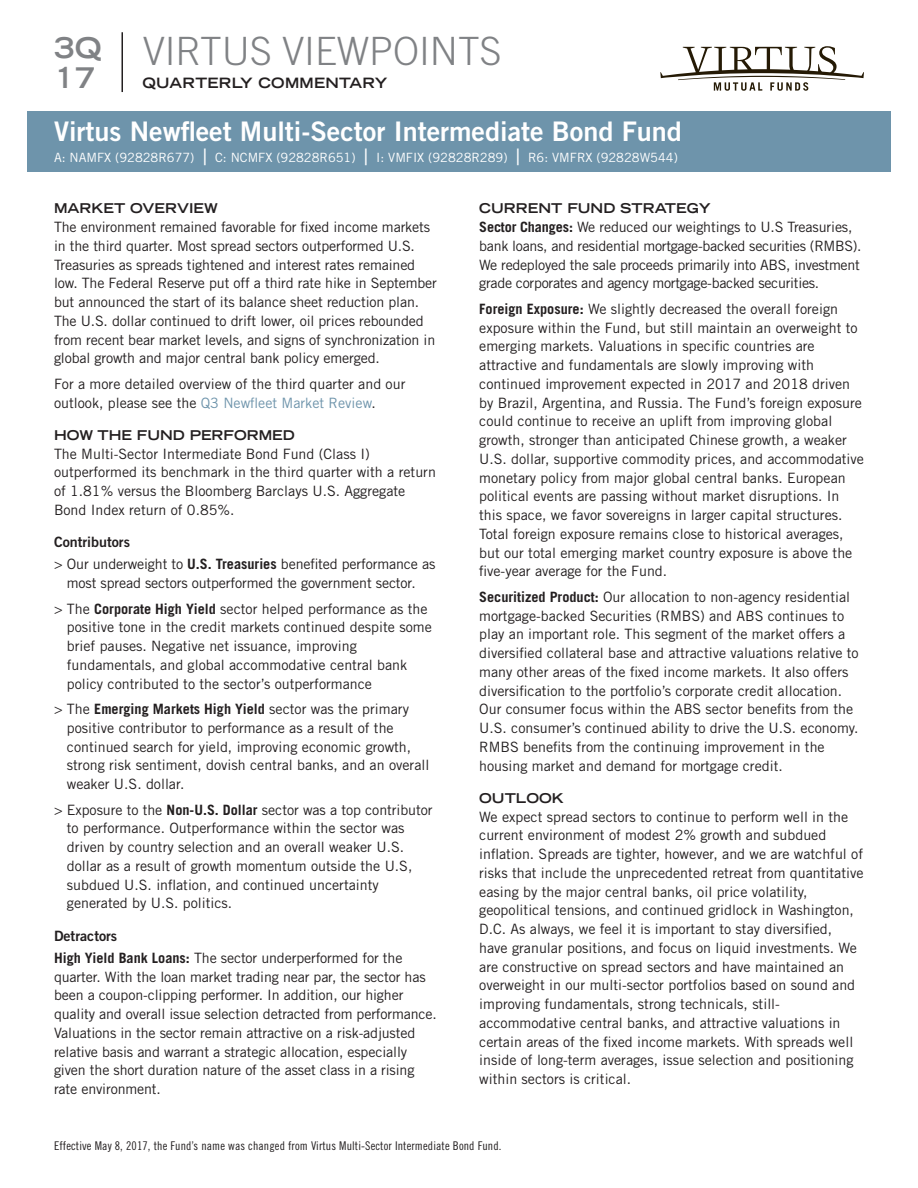
<style>
.page{position:relative;width:918px;height:1188px;background:#fff}
.page>*{position:absolute;margin:0;border:0;box-sizing:border-box;transform-origin:0 0}
.t1{font:300 39px "Trade Gothic LT Std";color:#808285}
.t2{font:700 expanded 28.5px/30px "Trade Gothic LH";color:#808285}
.Body_Copy{font:27px "Trade Gothic LT Std Bd 2";color:#fff}
.Body_Copy-2{font:14.25px/18.8px "Trade Gothic LT Std";color:#231f20}
.Body_Copy-3{font:14.25px/18.8px "Trade Gothic LT Std";letter-spacing:-.02em;color:#231f20}
.Body_Copy-4{font:14.25px "Trade Gothic LT Std Bd 2";color:#231f20}
.t3{font:700 expanded 14.25px "Trade Gothic LH";letter-spacing:.02em;color:#231f20}
.Paragraph_Headings{font:700 expanded 13.5px "Trade Gothic LH";color:#231f20}
.Body_Copy-5{font:12.75px "Trade Gothic LT Std";color:#fff}
.t4{font:12px "Trade Gothic Cond Eighteen";letter-spacing:.01em;color:#231f20}
.s1{font-size:22.5px}
.s2{color:#6e94ab}
.s3{font-weight:700}
</style>
<div class="page">
<svg style="left:660px;top:46px;width:204px;height:45px"></svg>
<hr style="left:122px;top:32px;width:1px;height:60px;background:#231f20">
<div style="left:27px;top:111px;width:864px;height:61px;background:#6e94ab"></div>
<p class="t1" style="left:143px;top:28px;width:360px">VIRTUS VIEWPOINTS</p>
<p class="t3" style="left:142px;top:74px;width:246px">QUARTERLY COMMENTARY</p>
<p class="t2" style="left:54px;top:32px;width:49px">3Q<br>17</p>
<p class="Body_Copy" style="left:54px;top:115px;width:629px">Virtus Newfleet Multi-Sector Intermediate Bond Fund</p>
<p class="Body_Copy-5" style="left:54px;top:150px;width:625px">A: NAMFX (92828R677) <span class="s1">|</span> C: NCMFX (92828R651) <span class="s1">|</span> I: VMFIX (92828R289) <span class="s1">|</span> R6: VMFRX (92828W544)</p>
<p class="Paragraph_Headings" style="left:54px;top:200px;width:165px">MARKET OVERVIEW</p>
<p class="Body_Copy-2" style="left:54px;top:217px;width:384px">The environment remained favorable for fixed income markets in the third quarter. Most spread sectors outperformed U.S.<br>Treasuries as spreads tightened and interest rates remained low. The Federal Reserve put off a third rate hike in September but announced the start of its balance sheet reduction plan.<br>The U.S. dollar continued to drift lower, oil prices rebounded from recent bear market levels, and signs of synchronization in global growth and major central bank policy emerged.</p>
<p class="Body_Copy-2" style="left:54px;top:374px;width:353px">For a more detailed overview of the third quarter and our outlook, please see the <span class="s2">Q3 Newfleet Market Review</span>.</p>
<p class="Paragraph_Headings" style="left:54px;top:426px;width:242px">HOW THE FUND PERFORMED</p>
<p class="Body_Copy-2" style="left:54px;top:444px;width:383px">The Multi-Sector Intermediate Bond Fund (Class I) outperformed its benchmark in the third quarter with a return of 1.81% versus the Bloomberg Barclays U.S. Aggregate Bond Index return of 0.85%.</p>
<p class="Body_Copy-4" style="left:54px;top:533px;width:77px">Contributors</p>
<p class="Body_Copy-2" style="left:54px;top:555px;width:383px;text-align:center">&gt; Our underweight to <span class="s3">U.S. Treasuries</span> benefited performance as most spread sectors outperformed the government sector.</p>
<p class="Body_Copy-2" style="left:67px;top:599px;width:366px;text-indent:-13px">&gt; The <span class="s3">Corporate High Yield</span> sector helped performance as the positive tone in the credit markets continued despite some brief pauses. Negative net issuance, improving fundamentals, and global accommodative central bank policy contributed to the sector’s outperformance</p>
<p class="Body_Copy-2" style="left:67px;top:699px;width:364px;text-indent:-13px">&gt; The <span class="s3">Emerging Markets High Yield</span> sector was the primary positive contributor to performance as a result of the continued search for yield, improving economic growth, strong risk sentiment, dovish central banks, and an overall weaker U.S. dollar.</p>
<p class="Body_Copy-2" style="left:67px;top:800px;width:367px;text-indent:-13px">&gt; Exposure to the <span class="s3">Non-U.S. Dollar</span> sector was a top contributor to performance. Outperformance within the sector was driven by country selection and an overall weaker U.S. dollar as a result of growth momentum outside the U.S, subdued U.S. inflation, and continued uncertainty generated by U.S. politics.</p>
<p class="Body_Copy-4" style="left:54px;top:927px;width:65px">Detractors</p>
<p class="Body_Copy-2" style="left:54px;top:948px;width:384px"><span class="s3">High Yield Bank Loans:</span> The sector underperformed for the quarter. With the loan market trading near par, the sector has been a coupon-clipping performer. In addition, our higher quality and overall issue selection detracted from performance.<br>Valuations in the sector remain attractive on a risk-adjusted relative basis and warrant a strategic allocation, especially given the short duration nature of the asset class in a rising rate environment.</p>
<p class="Paragraph_Headings" style="left:479px;top:200px;width:233px">CURRENT FUND STRATEGY</p>
<p class="Body_Copy-3" style="left:479px;top:217px;width:384px"><span class="s3">Sector Changes:</span> We reduced our weightings to U.S Treasuries, bank loans, and residential mortgage-backed securities (RMBS).<br>We redeployed the sale proceeds primarily into ABS, investment grade corporates and agency mortgage-backed securities.</p>
<p class="Body_Copy-2" style="left:479px;top:299px;width:386px"><span class="s3">Foreign Exposure:</span> We slightly decreased the overall foreign exposure within the Fund, but still maintain an overweight to emerging markets. Valuations in specific countries are attractive and fundamentals are slowly improving with continued improvement expected in 2017 and 2018 driven by Brazil, Argentina, and Russia. The Fund’s foreign exposure could continue to receive an uplift from improving global growth, stronger than anticipated Chinese growth, a weaker U.S. dollar, supportive commodity prices, and accommodative monetary policy from major global central banks. European political events are passing without market disruptions. In this space, we favor sovereigns in larger capital structures.<br>Total foreign exposure remains close to historical averages, but our total emerging market country exposure is above the five-year average for the Fund.</p>
<p class="Body_Copy-2" style="left:479px;top:587px;width:381px"><span class="s3">Securitized Product:</span> Our allocation to non-agency residential mortgage-backed Securities (RMBS) and ABS continues to play an important role. This segment of the market offers a diversified collateral base and attractive valuations relative to many other areas of the fixed income markets. It also offers diversification to the portfolio’s corporate credit allocation.<br>Our consumer focus within the ABS sector benefits from the U.S. consumer’s continued ability to drive the U.S. economy.<br>RMBS benefits from the continuing improvement in the housing market and demand for mortgage credit.</p>
<p class="Paragraph_Headings" style="left:479px;top:789px;width:86px">OUTLOOK</p>
<p class="Body_Copy-2" style="left:479px;top:807px;width:386px">We expect spread sectors to continue to perform well in the current environment of modest 2% growth and subdued inflation. Spreads are tighter, however, and we are watchful of risks that include the unprecedented retreat from quantitative easing by the major central banks, oil price volatility, geopolitical tensions, and continued gridlock in Washington, D.C. As always, we feel it is important to stay diversified, have granular positions, and focus on liquid investments. We are constructive on spread sectors and have maintained an overweight in our multi-sector portfolios based on sound and improving fundamentals, strong technicals, still&shy;accommodative central banks, and attractive valuations in certain areas of the fixed income markets. With spreads well inside of long-term averages, issue selection and positioning within sectors is critical.</p>
<p class="t4" style="left:54px;top:1139px;width:449px">Effective May 8, 2017, the Fund’s name was changed from Virtus Multi-Sector Intermediate Bond Fund.</p>
</div>
